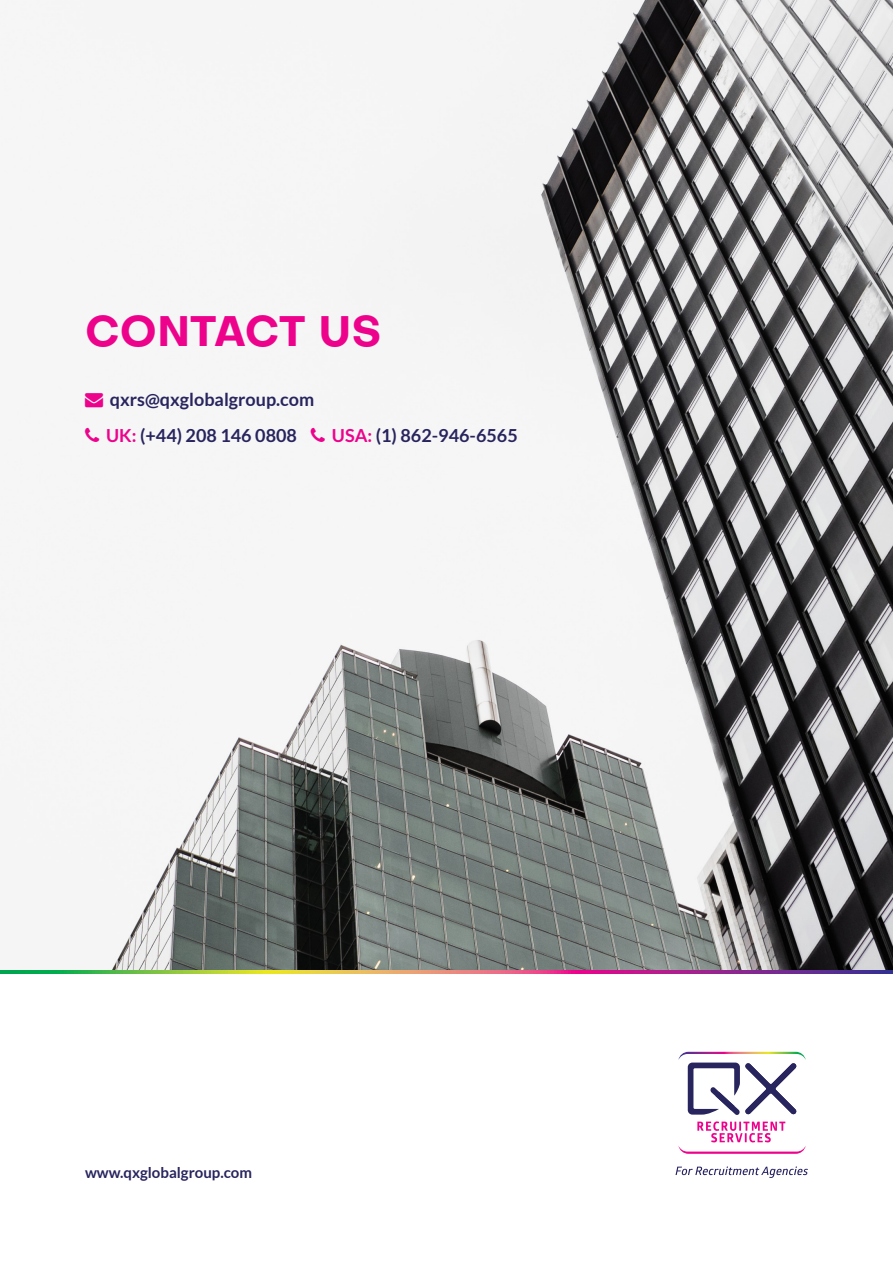
<style>
.page{position:relative;width:893px;height:1263px;background:#fff}
.page>*{position:absolute;margin:0;border:0;box-sizing:border-box;transform-origin:0 0}
.t1{font:700 42px "Objective";color:#ed028c}
.t2{font:700 18px "Lato";color:#27245e}
.t3{font:700 15px "Lato";color:#27245e}
.s1{color:#ed028c}
</style>
<div class="page">
<img style="left:8px;top:0;width:885px;height:970px">
<svg style="left:678px;top:1052px;width:128px;height:63px"></svg>
<svg style="left:678px;top:1121px;width:128px;height:33px"></svg>
<svg style="left:675px;top:1166px;width:133px;height:12px"></svg>
<svg style="left:0;top:970px;width:893px;height:4px;background:#a1786c"></svg>
<svg style="left:85px;top:428px;width:14px;height:14px"></svg>
<svg style="left:311px;top:428px;width:14px;height:14px"></svg>
<h1 class="t1" style="left:85px;top:301px;width:298px">CONTACT US</h1>
<p class="t2" style="left:85px;top:389px;width:231px"><span class="s1">→</span> qxrs@qxglobalgroup.com</p>
<p class="t2" style="left:106px;top:425px;width:192px"><span class="s1">UK:</span> (+44) 208 146 0808</p>
<p class="t2" style="left:332px;top:425px;width:187px"><span class="s1">USA:</span> (1) 862-946-6565</p>
<p class="t3" style="left:85px;top:1164px;width:168px">www.qxglobalgroup.com</p>
</div>
